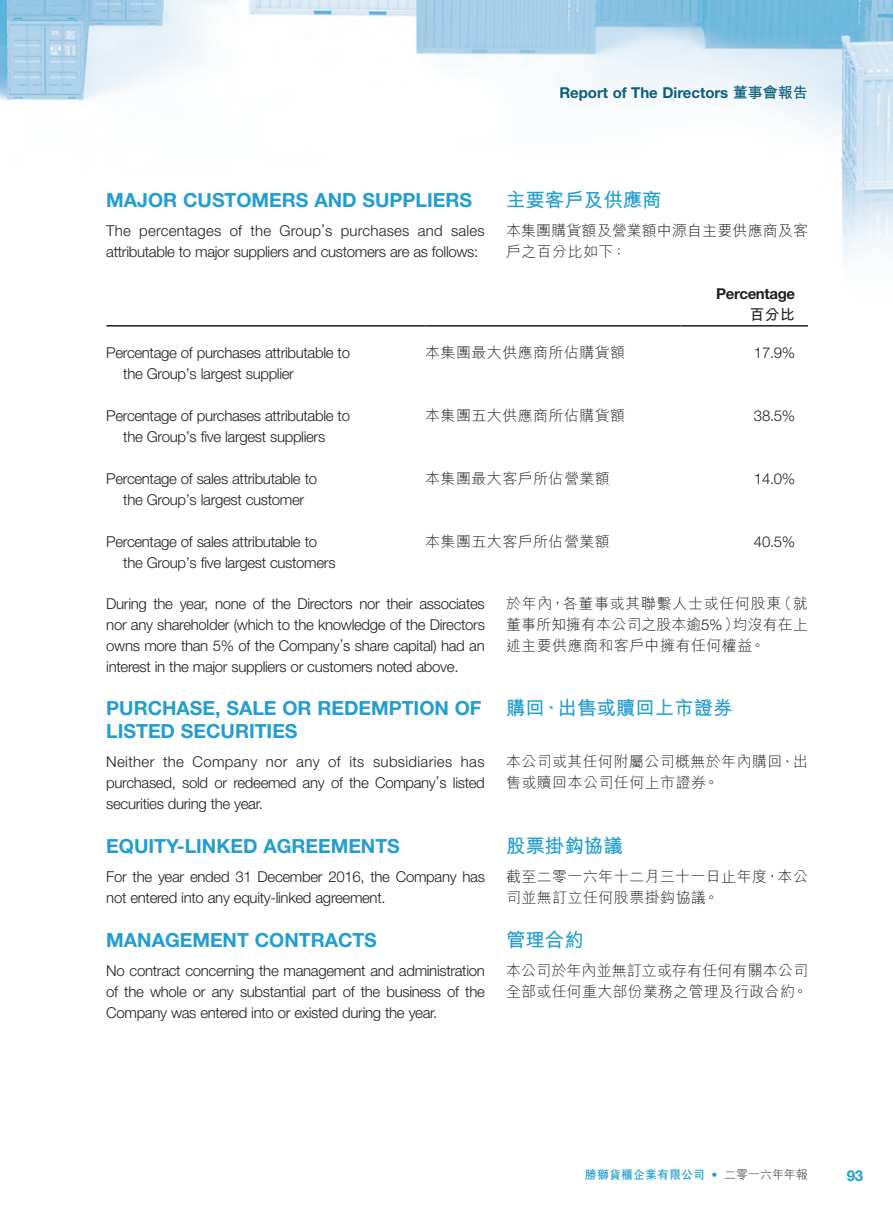
<style>
.page{position:relative;width:893px;height:1212px;background:#fff}
.page>*{position:absolute;margin:0;border:0;box-sizing:border-box;transform-origin:0 0}
.Heading_1{font:700 19.5px/22.5px "Helvetica Neue LT Std";color:#229ed0}
.C_Heading_1{font:700 19.5px "M Hei HK";color:#229ed0}
.Body_Text{font:300 15px/21px "Helvetica Neue LT Std";letter-spacing:-.02em;color:#231f20}
.C_Body_Text{font:300 15px/21px "M Hei HK";letter-spacing:.025em;color:#231f20}
.C_Body_Text-2{font:300 15px/21px "M Hei HK";letter-spacing:.005em;color:#231f20}
.Body_Text-2{font:300 15px "M Hei HK";letter-spacing:.03em;color:#231f20}
.t1{font:700 15px "Helvetica Neue LT Std";color:#0c5e7e}
.Body_Text-3{font:700 15px "Helvetica Neue LT Std";letter-spacing:-.02em;color:#231f20}
.Body_Text-4{font:700 15px "M Hei HK";color:#231f20}
.t2{font:700 15px "Helvetica Neue LT Std";color:#229ed0}
.t3{font:700 12px "C Hei 2 HK";letter-spacing:.005em;color:#229ed0}
.s1{font-family:"M Hei HK"}
.s2{font-family:"Helvetica Neue LT Std"}
.s3{font-family:"M Hei HK";font-weight:300;color:#231f20}
</style>
<div class="page">
<img style="left:0;top:0;width:893px;height:259px">
<hr style="left:106px;top:325px;width:319px;height:2px;background:#231f20">
<hr style="left:425px;top:325px;width:255px;height:2px;background:#231f20">
<hr style="left:680px;top:325px;width:128px;height:2px;background:#231f20">
<p class="t1" style="left:559px;top:84px;width:250px">Report of The Directors <span class="s1">董事會報告</span></p>
<p class="Heading_1" style="left:106px;top:188px;width:367px">MAJOR CUSTOMERS AND SUPPLIERS</p>
<p class="Body_Text" style="left:106px;top:220px;width:380px">The percentages of the Group’s purchases and sales attributable to major suppliers and customers are as follows:</p>
<p class="C_Heading_1" style="left:506px;top:185px;width:157px">主要客戶及供應商</p>
<p class="C_Body_Text-2" style="left:506px;top:220px;width:303px">本集團購貨額及營業額中源自主要供應商及客戶之百分比如下：</p>
<p class="Body_Text-3" style="left:716px;top:285px;width:80px">Percentage</p>
<p class="Body_Text-4" style="left:749px;top:304px;width:47px">百分比</p>
<p class="Body_Text" style="left:123px;top:342px;width:228px;text-indent:-17px">Percentage of purchases attributable to the Group’s largest supplier</p>
<p class="Body_Text-2" style="left:425px;top:345px;width:202px">本集團最大供應商所佔購貨額</p>
<p class="Body_Text" style="left:754px;top:342px;width:43px">17.9%</p>
<p class="Body_Text" style="left:106px;top:405px;width:245px;text-align:center">Percentage of purchases attributable to the Group’s five largest suppliers</p>
<p class="Body_Text-2" style="left:425px;top:408px;width:202px">本集團五大供應商所佔購貨額</p>
<p class="Body_Text" style="left:754px;top:405px;width:43px">38.5%</p>
<p class="Body_Text" style="left:106px;top:468px;width:212px;text-align:center">Percentage of sales attributable to the Group’s largest customer</p>
<p class="Body_Text-2" style="left:425px;top:471px;width:186px">本集團最大客戶所佔營業額</p>
<p class="Body_Text" style="left:754px;top:468px;width:43px">14.0%</p>
<p class="Body_Text" style="left:123px;top:531px;width:214px;text-indent:-17px">Percentage of sales attributable to the Group’s five largest customers</p>
<p class="Body_Text-2" style="left:425px;top:534px;width:186px">本集團五大客戶所佔營業額</p>
<p class="Body_Text" style="left:754px;top:531px;width:43px">40.5%</p>
<p class="Body_Text" style="left:106px;top:592px;width:380px;text-align:justify">During the year, none of the Directors nor their associates nor any shareholder (which to the knowledge of the Directors owns more than 5% of the Company’s share capital) had an interest in the major suppliers or customers noted above.</p>
<p class="Heading_1" style="left:106px;top:696px;width:377px">PURCHASE, SALE OR REDEMPTION OF<br>LISTED SECURITIES</p>
<p class="Body_Text" style="left:106px;top:751px;width:380px;text-align:justify">Neither the Company nor any of its subsidiaries has purchased, sold or redeemed any of the Company’s listed securities during the year.</p>
<p class="Heading_1" style="left:106px;top:834px;width:295px">EQUITY-LINKED AGREEMENTS</p>
<p class="Body_Text" style="left:106px;top:866px;width:380px">For the year ended 31 December 2016, the Company has not entered into any equity-linked agreement.</p>
<p class="Heading_1" style="left:106px;top:928px;width:272px">MANAGEMENT CONTRACTS</p>
<p class="Body_Text" style="left:106px;top:960px;width:380px;text-align:justify">No contract concerning the management and administration of the whole or any substantial part of the business of the Company was entered into or existed during the year.</p>
<p class="C_Body_Text" style="left:506px;top:592px;width:303px;text-align:justify">於年內，各董事或其聯繫人士或任何股東（就董事所知擁有本公司之股本逾<span class="s2">5%</span>）均沒有在上述主要供應商和客戶中擁有任何權益。</p>
<p class="C_Heading_1" style="left:506px;top:694px;width:228px">購回、出售或贖回上市證券</p>
<p class="C_Body_Text" style="left:506px;top:751px;width:303px">本公司或其任何附屬公司概無於年內購回、出售或贖回本公司任何上市證券。</p>
<p class="C_Heading_1" style="left:506px;top:831px;width:118px">股票掛鈎協議</p>
<p class="C_Body_Text" style="left:506px;top:866px;width:303px">截至二零一六年十二月三十一日止年度，本公司並無訂立任何股票掛鈎協議。</p>
<p class="C_Heading_1" style="left:506px;top:925px;width:79px">管理合約</p>
<p class="C_Body_Text-2" style="left:506px;top:960px;width:303px">本公司於年內並無訂立或存有任何有關本公司全部或任何重大部份業務之管理及行政合約。</p>
<p class="t3" style="left:585px;top:1169px;width:224px">勝獅貨櫃企業有限公司 <span class="s2">•</span> <span class="s3">二零一六年年報</span></p>
<p class="t2" style="left:847px;top:1166px;width:18px">93</p>
</div>
